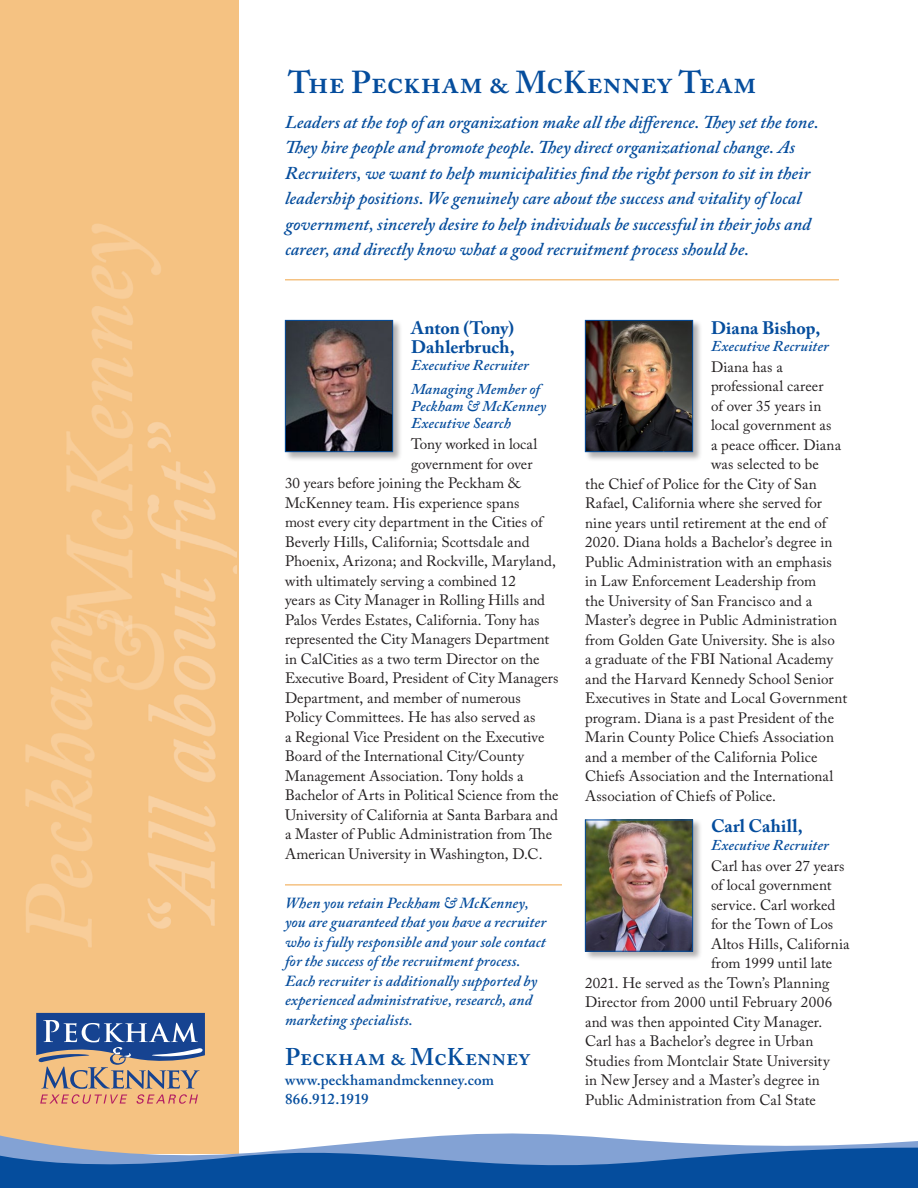
<style>
.page{position:relative;width:918px;height:1188px;background:#fff}
.page>*{position:absolute;margin:0;border:0;box-sizing:border-box;transform-origin:0 0}
.Subhead_1{font:600 31.5px "Adobe Caslon Pro";letter-spacing:.005em;color:#054d9d}
.Subhead_1-2{font:600 24px "Adobe Caslon Pro";letter-spacing:.01em;color:#054d9d}
.Body{font:italic 600 18px/25.5px "Adobe Caslon Pro";color:#054d9d}
.Subhead_2{font:700 18px/19.5px "Adobe Caslon Pro";color:#054d9d}
.Subhead_2-2{font:700 18px "Adobe Caslon Pro";letter-spacing:.02em;color:#054d9d}
.Body-2{font:italic 600 15.3px/19.5px "Adobe Caslon Pro";letter-spacing:.005em;color:#054d9d}
.Body-3{font:15px "Adobe Caslon Pro";letter-spacing:.005em;color:#231f20}
.Subhead_2-3{font:italic 600 15px/17.2px "Adobe Caslon Pro";letter-spacing:.005em;color:#054d9d}
.Contact_info{font:600 15px "Adobe Caslon Pro";letter-spacing:.015em;color:#054d9d}
</style>
<div class="page">
<div style="left:0;top:0;width:239px;height:1154px;background:#f5c282"></div>
<img style="left:25px;top:224px;width:212px;height:789px">
<svg style="left:36px;top:1013px;width:169px;height:91px"></svg>
<svg style="left:0;top:1133px;width:918px;height:55px;fill:#054d9d"></svg>
<hr style="left:285px;top:279px;width:554px;height:1px;background:#f5c282">
<hr style="left:285px;top:884px;width:277px;height:2px;background:#f5c282">
<div style="left:284px;top:320px;width:119px;height:142px;background:#231f20;opacity:.35"></div>
<img style="left:287px;top:322px;width:104px;height:128px">
<div style="left:285px;top:320px;width:108px;height:132px;border:1px solid #054d9d"></div>
<div style="left:584px;top:320px;width:119px;height:142px;background:#231f20;opacity:.35"></div>
<img style="left:587px;top:322px;width:104px;height:128px">
<div style="left:585px;top:320px;width:108px;height:132px;border:1px solid #054d9d"></div>
<div style="left:584px;top:819px;width:119px;height:142px;background:#231f20;opacity:.35"></div>
<img style="left:587px;top:822px;width:104px;height:128px">
<div style="left:585px;top:820px;width:108px;height:132px;border:1px solid #054d9d"></div>
<p class="Subhead_1" style="left:288px;top:64px;width:470px">The Peckham &amp; McKenney Team</p>
<p class="Body" style="left:285px;top:109px;width:535px">Leaders at the top of an organization make all the difference. They set the tone.<br>They hire people and promote people. They direct organizational change. As Recruiters, we want to help municipalities find the right person to sit in their leadership positions. We genuinely care about the success and vitality of local government, sincerely desire to help individuals be successful in their jobs and career, and directly know what a good recruitment process should be.</p>
<p class="Subhead_2" style="left:411px;top:318px;width:105px">Anton (Tony)<br>Dahlerbruch,</p>
<p class="Subhead_2-3" style="left:411px;top:357px;width:119px">Executive Recruiter</p>
<p class="Subhead_2-3" style="left:411px;top:380px;width:137px">Managing Member of<br>Peckham &amp; McKenney<br>Executive Search</p>
<p class="Body-3" style="left:411px;top:435px;width:128px">Tony worked in local</p>
<p class="Body-3" style="left:411px;top:455px;width:123px">government for over</p>
<p class="Body-3" style="left:285px;top:474px;width:237px">30 years before joining the Peckham &amp;</p>
<p class="Body-3" style="left:285px;top:494px;width:236px">McKenney team. His experience spans</p>
<p class="Body-3" style="left:285px;top:513px;width:259px">most every city department in the Cities of</p>
<p class="Body-3" style="left:285px;top:533px;width:246px">Beverly Hills, California; Scottsdale and</p>
<p class="Body-3" style="left:285px;top:552px;width:272px">Phoenix, Arizona; and Rockville, Maryland,</p>
<p class="Body-3" style="left:285px;top:572px;width:232px">with ultimately serving a combined 12</p>
<p class="Body-3" style="left:285px;top:591px;width:262px">years as City Manager in Rolling Hills and</p>
<p class="Body-3" style="left:285px;top:611px;width:256px">Palos Verdes Estates, California. Tony has</p>
<p class="Body-3" style="left:285px;top:630px;width:266px">represented the City Managers Department</p>
<p class="Body-3" style="left:285px;top:650px;width:256px">in CalCities as a two term Director on the</p>
<p class="Body-3" style="left:285px;top:669px;width:275px">Executive Board, President of City Managers</p>
<p class="Body-3" style="left:285px;top:689px;width:237px">Department, and member of numerous</p>
<p class="Body-3" style="left:285px;top:708px;width:252px">Policy Committees. He has also served as</p>
<p class="Body-3" style="left:285px;top:728px;width:261px">a Regional Vice President on the Executive</p>
<p class="Body-3" style="left:285px;top:747px;width:241px">Board of the International City/County</p>
<p class="Body-3" style="left:285px;top:767px;width:240px">Management Association. Tony holds a</p>
<p class="Body-3" style="left:285px;top:786px;width:275px">Bachelor of Arts in Political Science from the</p>
<p class="Body-3" style="left:285px;top:806px;width:274px">University of California at Santa Barbara and</p>
<p class="Body-3" style="left:285px;top:825px;width:269px">a Master of Public Administration from The</p>
<p class="Body-3" style="left:285px;top:845px;width:259px">American University in Washington, D.C.</p>
<p class="Body-2" style="left:285px;top:893px;width:263px">When you retain Peckham &amp; McKenney, you are guaranteed that you have a recruiter who is fully responsible and your sole contact for the success of the recruitment process.<br>Each recruiter is additionally supported by experienced administrative, research, and marketing specialists.</p>
<p class="Subhead_1-2" style="left:285px;top:1043px;width:247px">Peckham &amp; McKenney</p>
<p class="Contact_info" style="left:285px;top:1071px;width:211px">www.peckhamandmckenney.com</p>
<p class="Contact_info" style="left:285px;top:1090px;width:85px">866.912.1919</p>
<p class="Subhead_2" style="left:711px;top:318px;width:111px">Diana Bishop,</p>
<p class="Subhead_2-3" style="left:711px;top:337px;width:119px">Executive Recruiter</p>
<p class="Body-3" style="left:711px;top:358px;width:73px">Diana has a</p>
<p class="Body-3" style="left:711px;top:377px;width:114px">professional career</p>
<p class="Body-3" style="left:711px;top:397px;width:112px">of over 35 years in</p>
<p class="Body-3" style="left:711px;top:416px;width:122px">local government as</p>
<p class="Body-3" style="left:711px;top:436px;width:132px">a peace officer. Diana</p>
<p class="Body-3" style="left:711px;top:455px;width:109px">was selected to be</p>
<p class="Body-3" style="left:585px;top:475px;width:233px">the Chief of Police for the City of San</p>
<p class="Body-3" style="left:585px;top:494px;width:238px">Rafael, California where she served for</p>
<p class="Body-3" style="left:585px;top:514px;width:243px">nine years until retirement at the end of</p>
<p class="Body-3" style="left:585px;top:533px;width:249px">2020. Diana holds a Bachelor’s degree in</p>
<p class="Body-3" style="left:585px;top:553px;width:248px">Public Administration with an emphasis</p>
<p class="Body-3" style="left:585px;top:572px;width:233px">in Law Enforcement Leadership from</p>
<p class="Body-3" style="left:585px;top:592px;width:229px">the University of San Francisco and a</p>
<p class="Body-3" style="left:585px;top:611px;width:253px">Master’s degree in Public Administration</p>
<p class="Body-3" style="left:585px;top:631px;width:251px">from Golden Gate University. She is also</p>
<p class="Body-3" style="left:585px;top:650px;width:250px">a graduate of the FBI National Academy</p>
<p class="Body-3" style="left:585px;top:670px;width:250px">and the Harvard Kennedy School Senior</p>
<p class="Body-3" style="left:585px;top:689px;width:264px">Executives in State and Local Government</p>
<p class="Body-3" style="left:585px;top:709px;width:251px">program. Diana is a past President of the</p>
<p class="Body-3" style="left:585px;top:728px;width:250px">Marin County Police Chiefs Association</p>
<p class="Body-3" style="left:585px;top:748px;width:234px">and a member of the California Police</p>
<p class="Body-3" style="left:585px;top:767px;width:250px">Chiefs Association and the International</p>
<p class="Body-3" style="left:585px;top:787px;width:193px">Association of Chiefs of Police.</p>
<p class="Subhead_2-2" style="left:711px;top:816px;width:93px">Carl Cahill,</p>
<p class="Subhead_2-3" style="left:711px;top:836px;width:119px">Executive Recruiter</p>
<p class="Body-3" style="left:711px;top:857px;width:135px">Carl has over 27 years</p>
<p class="Body-3" style="left:711px;top:876px;width:122px">of local government</p>
<p class="Body-3" style="left:711px;top:896px;width:126px">service. Carl worked</p>
<p class="Body-3" style="left:711px;top:915px;width:124px">for the Town of Los</p>
<p class="Body-3" style="left:711px;top:935px;width:140px">Altos Hills, California</p>
<p class="Body-3" style="left:711px;top:954px;width:123px">from 1999 until late</p>
<p class="Body-3" style="left:585px;top:974px;width:246px">2021. He served as the Town’s Planning</p>
<p class="Body-3" style="left:585px;top:993px;width:249px">Director from 2000 until February 2006</p>
<p class="Body-3" style="left:585px;top:1013px;width:239px">and was then appointed City Manager.</p>
<p class="Body-3" style="left:585px;top:1032px;width:230px">Carl has a Bachelor’s degree in Urban</p>
<p class="Body-3" style="left:585px;top:1052px;width:246px">Studies from Montclair State University</p>
<p class="Body-3" style="left:585px;top:1071px;width:236px">in New Jersey and a Master’s degree in</p>
<p class="Body-3" style="left:585px;top:1091px;width:232px">Public Administration from Cal State</p>
</div>
